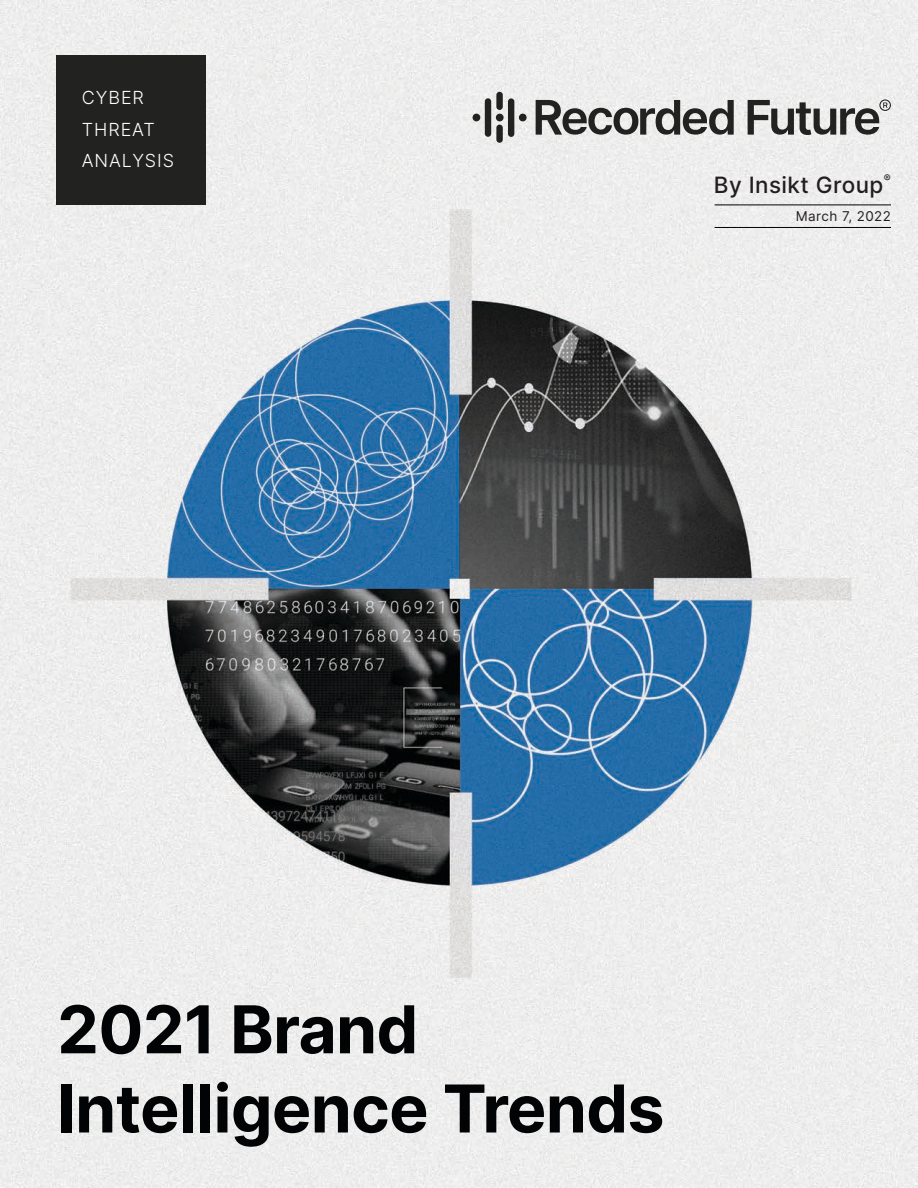
<style>
.page{position:relative;width:918px;height:1188px;background:#fff}
.page>*{position:absolute;margin:0;border:0;box-sizing:border-box;transform-origin:0 0}
.t1{font:700 66px/79.2px "Inter";letter-spacing:-.01em;color:#020304}
.t2{font:500 22.5px "Inter";letter-spacing:.02em;color:#231f20}
.t3{font:300 18px/31.2px "Inter";letter-spacing:.05em;color:#fff}
.t4{font:13.5px "Inter";letter-spacing:.03em;color:#231f20}
.t5{font:500 10.5px "Inter";color:#231f20}
</style>
<div class="page">
<img style="left:0;top:0;width:918px;height:1188px">
<hr style="left:715px;top:205px;width:176px;height:1px;background:#020304">
<hr style="left:715px;top:227px;width:176px;height:1px;background:#020304">
<svg style="left:748px;top:99px;width:143px;height:36px"></svg>
<svg style="left:536px;top:100px;width:198px;height:35px"></svg>
<div style="left:519px;top:114px;width:8px;height:7px;background:#222221;border-radius:4px"></div>
<div style="left:473px;top:114px;width:7px;height:7px;background:#222221;border-radius:50%"></div>
<div style="left:485px;top:98px;width:6px;height:39px;background:#222221;border-radius:3px"></div>
<svg style="left:496px;top:92px;width:18px;height:51px"></svg>
<div style="left:56px;top:56px;width:149px;height:149px;background:#222221"></div>
<p class="t3" style="left:82px;top:82px;width:94px">CYBER<br>THREAT<br>ANALYSIS</p>
<p class="t2" style="left:714px;top:168px;width:171px">By Insikt Group</p>
<p class="t5" style="left:884px;top:171px;width:9px">®</p>
<p class="t4" style="left:796px;top:206px;width:97px">March 7, 2022</p>
<p class="t1" style="left:57px;top:988px;width:609px">2021 Brand<br>Intelligence Trends</p>
</div>
